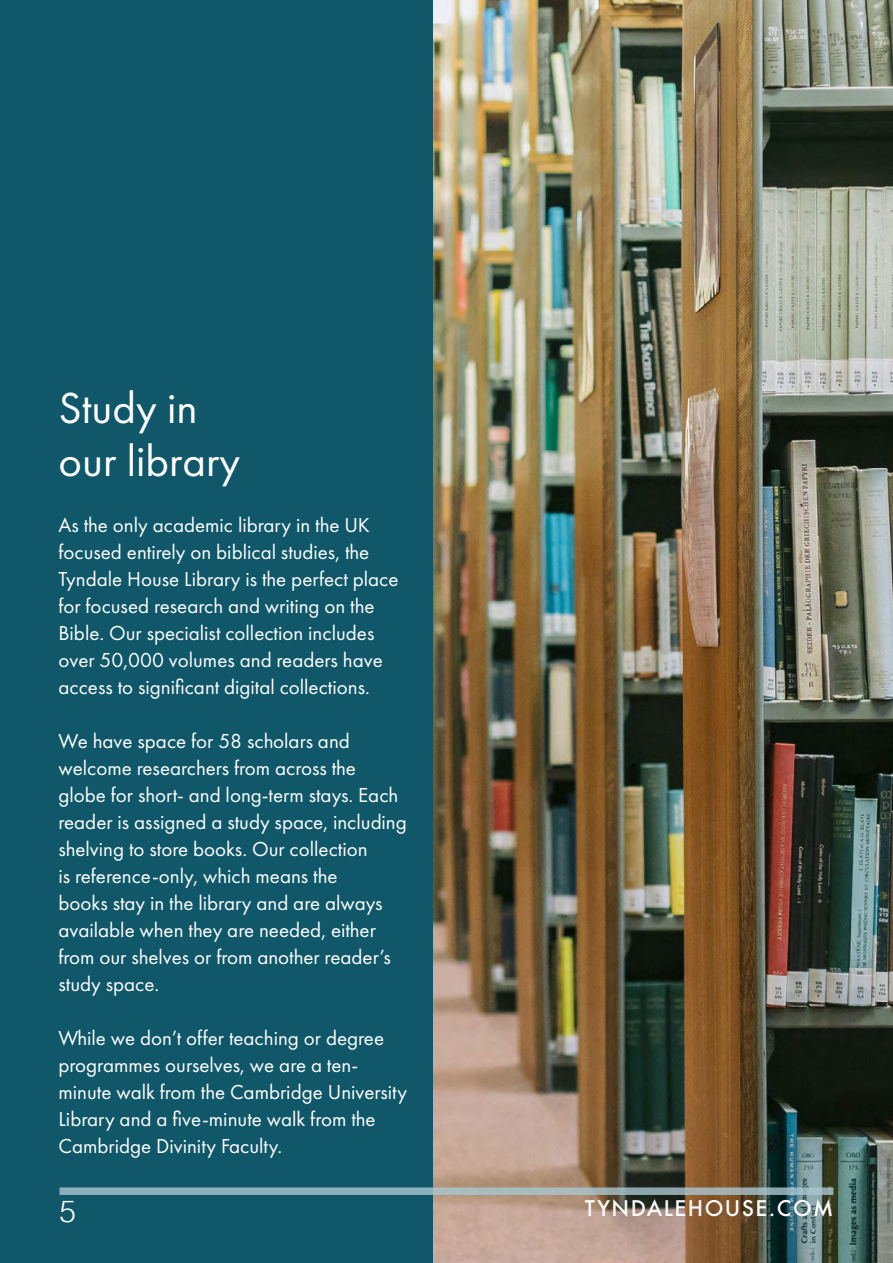
<style>
.page{position:relative;width:893px;height:1263px;background:#fff}
.page>*{position:absolute;margin:0;border:0;box-sizing:border-box;transform-origin:0 0}
.H1__Lato_Bold_34pt_B{font:45px "Futura PT";color:#fff}
.t1{font:300 30px "Helvetica";color:#fff}
.B1__Lato_Light_16pt{font:21px/27px "Futura PT";color:#fff}
.t2{font:500 21px "Futura";letter-spacing:.07em;color:#fbfbfb}
</style>
<div class="page">
<div style="left:0;top:0;width:434px;height:1263px;background:#0f5769"></div>
<img style="left:434px;top:0;width:459px;height:1263px">
<svg style="left:60px;top:1187px;width:773px;height:8px;background:#90acb3"></svg>
<p class="H1__Lato_Bold_34pt_B" style="left:58px;top:382px;width:141px">Study in</p>
<p class="H1__Lato_Bold_34pt_B" style="left:58px;top:434px;width:183px">our library</p>
<p class="B1__Lato_Light_16pt" style="left:58px;top:511px;width:342px">As the only academic library in the UK focused entirely on biblical studies, the Tyndale House Library is the perfect place for focused research and writing on the Bible. Our specialist collection includes over 50,000 volumes and readers have access to significant digital collections.</p>
<p class="B1__Lato_Light_16pt" style="left:58px;top:727px;width:350px">We have space for 58 scholars and welcome researchers from across the globe for short- and long-term stays. Each reader is assigned a study space, including shelving to store books. Our collection<br>is reference-only, which means the<br>books stay in the library and are always available when they are needed, either from our shelves or from another reader’s study space.</p>
<p class="B1__Lato_Light_16pt" style="left:58px;top:1024px;width:350px">While we don’t offer teaching or degree programmes ourselves, we are a ten&shy;minute walk from the Cambridge University Library and a five-minute walk from the Cambridge Divinity Faculty.</p>
<h2 class="t1" style="left:60px;top:1186px;width:18px">5</h2>
<p class="t2" style="left:585px;top:1194px;width:250px">TYNDALEHOUSE.COM</p>
</div>
